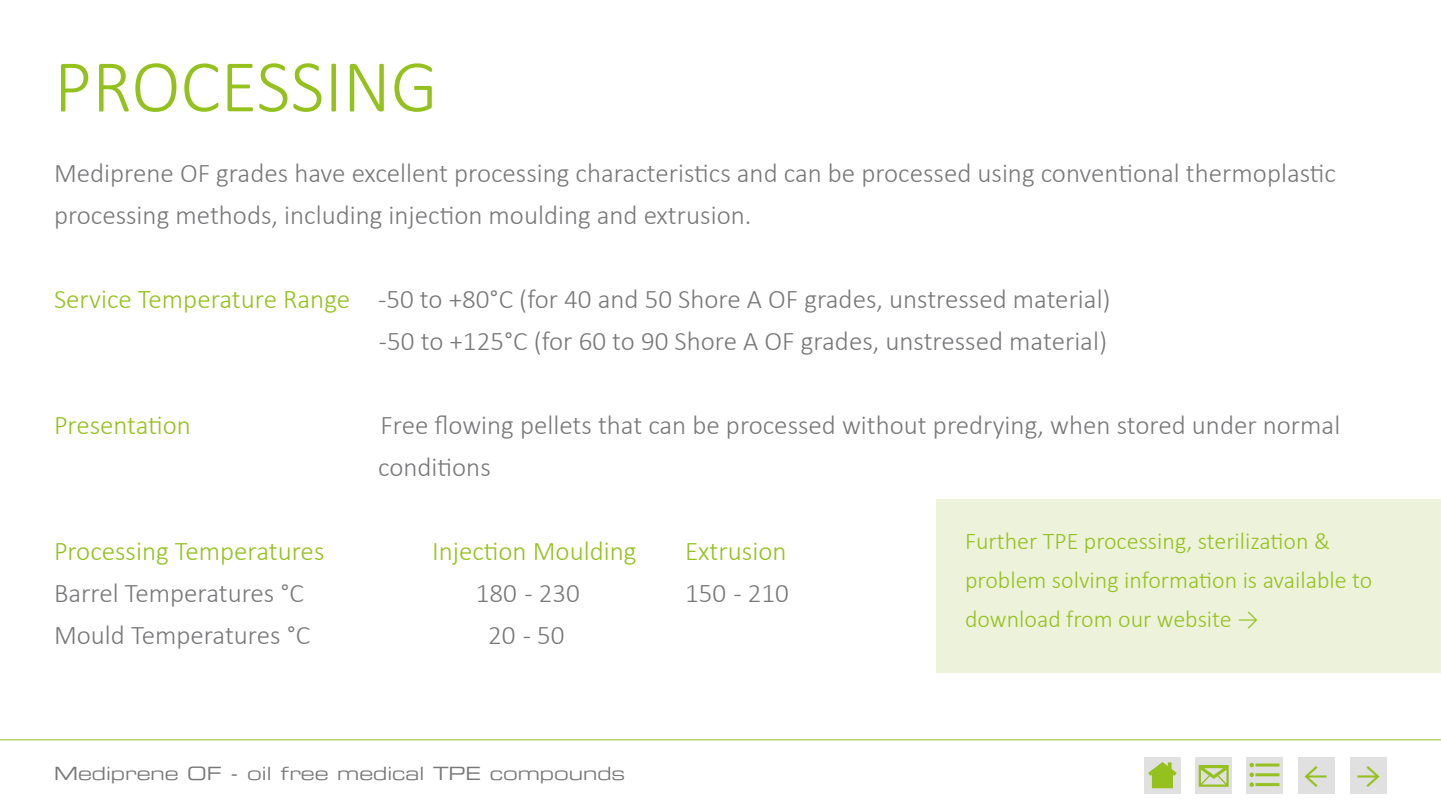
<style>
.page{position:relative;width:1441px;height:810px;background:#fff}
.page>*{position:absolute;margin:0;border:0;box-sizing:border-box;transform-origin:0 0}
.t1{font:300 75px "Calibri";color:#95c11f}
.t2{font:37.5px "Minion Pro";color:#95c11f}
.t3{font:300 27px/42px "Calibri";color:#78777a}
.t4{font:300 27px "Calibri";color:#95c11f}
.t5{font:300 24px/39px "Calibri";color:#95c11f}
.t6{font:18px "Eurostile Extended Two";color:#78777a}
.s1{color:#95c11f}
</style>
<div class="page">
<div style="left:1349px;top:757px;width:37px;height:37px;background:#e1e0e1"></div>
<hr style="left:0;top:739px;width:1440px;height:1px;background:#95c11f">
<div style="left:1246px;top:757px;width:37px;height:37px;background:#e1e0e1"></div>
<hr style="left:1255px;top:783px;width:24px;height:3px;background:#95c11f">
<hr style="left:1255px;top:773px;width:24px;height:3px;background:#95c11f">
<svg style="left:1249px;top:773px;width:4px;height:14px"></svg>
<hr style="left:1255px;top:764px;width:24px;height:3px;background:#95c11f">
<svg style="left:1249px;top:763px;width:4px;height:4px"></svg>
<div style="left:1297px;top:757px;width:37px;height:37px;background:#e1e0e1"></div>
<div style="left:1195px;top:757px;width:37px;height:37px;background:#e1e0e1"></div>
<svg style="left:1198px;top:765px;width:30px;height:22px"></svg>
<div style="left:1144px;top:757px;width:37px;height:37px;background:#e1e0e1"></div>
<svg style="left:1148px;top:762px;width:28px;height:26px"></svg>
<div style="left:936px;top:500px;width:504px;height:173px;background:#ecf3da"></div>
<h1 class="t1" style="left:54px;top:40px;width:385px">PROCESSING</h1>
<p class="t3" style="left:54px;top:152px;width:1283px">Mediprene OF grades have excellent processing characteristics and can be processed using conventional thermoplastic processing methods, including injection moulding and extrusion.</p>
<p class="t3" style="left:54px;top:278px;width:1058px;text-align:right"><span class="s1">Service Temperature Range</span> -50 to +80°C (for 40 and 50 Shore A OF grades, unstressed material) -50 to +125°C (for 60 to 90 Shore A OF grades, unstressed material)</p>
<p class="t4" style="left:54px;top:408px;width:138px">Presentation</p>
<p class="t3" style="left:378px;top:404px;width:963px">Free flowing pellets that can be processed without predrying, when stored under normal conditions</p>
<p class="t4" style="left:54px;top:534px;width:272px">Processing Temperatures</p>
<p class="t4" style="left:432px;top:534px;width:206px">Injection Moulding</p>
<p class="t4" style="left:685px;top:534px;width:103px">Extrusion</p>
<p class="t3" style="left:54px;top:572px;width:251px">Barrel Temperatures °C</p>
<p class="t3" style="left:476px;top:572px;width:105px">180 - 230</p>
<p class="t3" style="left:685px;top:572px;width:105px">150 - 210</p>
<p class="t3" style="left:54px;top:614px;width:258px">Mould Temperatures °C</p>
<p class="t3" style="left:488px;top:614px;width:78px">20 - 50</p>
<p class="t5" style="left:965px;top:522px;width:408px">Further TPE processing, sterilization &amp; problem solving information is available to download from our website →</p>
<p class="t6" style="left:54px;top:761px;width:573px">Mediprene OF - oil free medical TPE compounds</p>
<h2 class="t2" style="left:1303px;top:749px;width:26px">←</h2>
</div>
